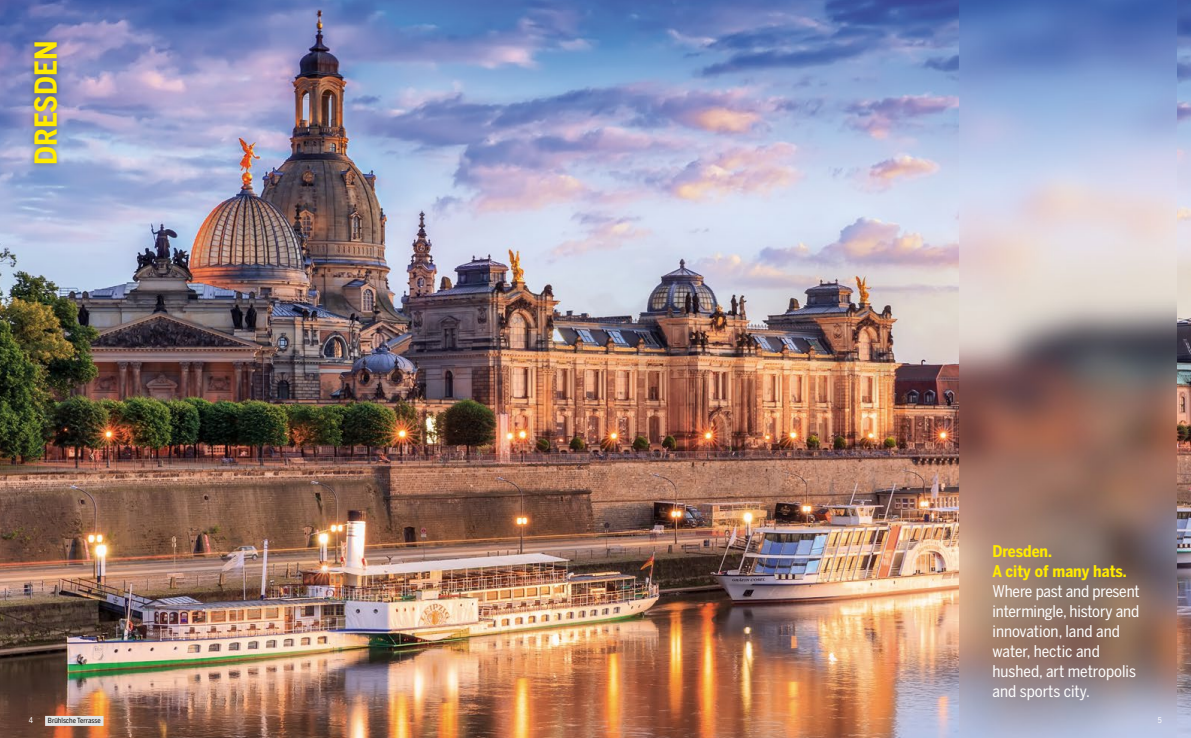
<style>
.page{position:relative;width:1191px;height:738px;background:#fff}
.page>*{position:absolute;margin:0;border:0;box-sizing:border-box;transform-origin:0 0}
.Kapitel{font:700 30px "Benton Sans Cond";color:#ffeb00}
.INH_Fließtext_links{font:16px/20px "Benton Sans Cond";color:#fff}
.t1{font:8px "Benton Sans Cond";color:#fff}
.Bildunterschrift{font:7px "Benton Sans Cond";color:#000}
.s1{font-weight:700;color:#ffeb00}
</style>
<div class="page">
<img style="left:0;top:0;width:1191px;height:737px">
<img style="left:959px;top:0;width:217px;height:737px">
<div style="left:28px;top:37px;width:35px;height:132px;background:#000;opacity:.4"></div>
<div style="left:45px;top:715px;width:58px;height:10px;background:#e3e3e3"></div>
<p class="Kapitel" style="left:28px;top:165px;width:125px;rotate:-90deg">DRESDEN</p>
<p class="INH_Fließtext_links" style="left:992px;top:540px;width:149px"><span class="s1">Dresden.<br>A city of many hats.<br></span>Where past and present intermingle, history and innovation, land and water, hectic and hushed, art metropolis and sports city.</p>
<p class="t1" style="left:29px;top:714px;width:6px">4</p>
<p class="Bildunterschrift" style="left:48px;top:716px;width:54px">Brühlsche Terrasse</p>
<p class="t1" style="left:1157px;top:714px;width:6px">5</p>
</div>
